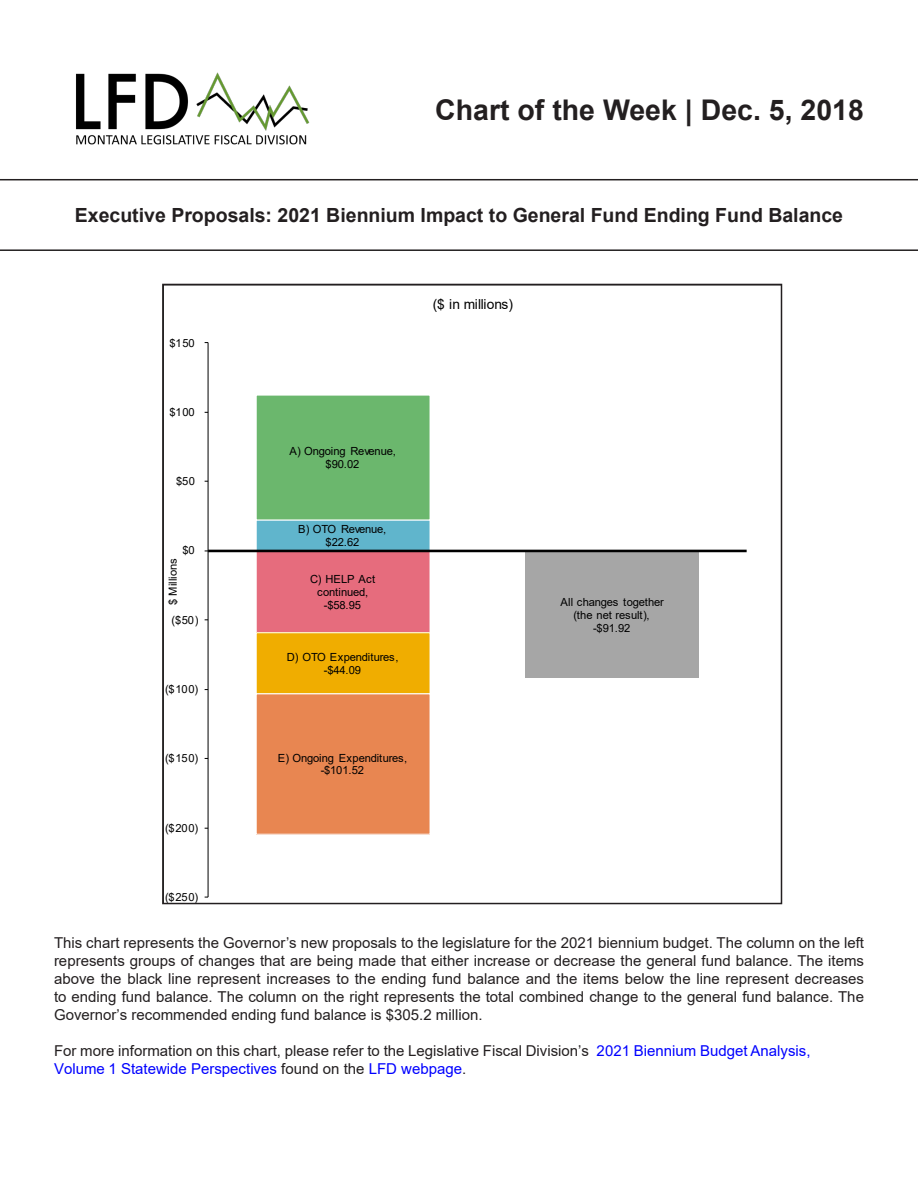
<style>
.page{position:relative;width:918px;height:1188px;background:#fff}
.page>*{position:absolute;margin:0;border:0;box-sizing:border-box;transform-origin:0 0}
.t1{font:700 28.5px "Arial";color:#231f20}
.t2{font:700 19.5px "Arial";color:#231f20}
.t3{font:15px/18px "Arial";color:#231f20;text-align:justify}
.t4{font:13.8px "Arial";letter-spacing:-.005em;color:#000}
.t5{font:11.25px/12.9px "Arial";letter-spacing:-.02em;color:#000;text-align:center}
.t6{font:11.25px "Arial";letter-spacing:.01em;color:#000}
.s1{color:#00f}
</style>
<div class="page">
<img style="left:76px;top:72px;width:234px;height:73px">
<svg style="left:0;top:179px;width:918px;height:72px"></svg>
<div style="left:256px;top:551px;width:174px;height:82px;background:#e66c7d"></div>
<div style="left:256px;top:520px;width:174px;height:31px;background:#60b5cc"></div>
<div style="left:256px;top:520px;width:174px;height:31px;border:1px solid #fff"></div>
<div style="left:256px;top:395px;width:174px;height:125px;background:#6bb76d"></div>
<div style="left:256px;top:395px;width:174px;height:125px;border:1px solid #fff"></div>
<div style="left:256px;top:633px;width:174px;height:61px;background:#f0ad00"></div>
<div style="left:256px;top:694px;width:174px;height:140px;background:#e88651"></div>
<div style="left:256px;top:693px;width:174px;height:142px;border:1px solid #fff"></div>
<div style="left:525px;top:551px;width:174px;height:127px;background:#a6a6a6"></div>
<hr style="left:208px;top:343px;width:1px;height:554px;background:#000">
<hr style="left:208px;top:550px;width:539px;height:2px;background:#000">
<p class="t1" style="left:435px;top:90px;width:430px">Chart of the Week | Dec. 5, 2018</p>
<p class="t2" style="left:75px;top:201px;width:770px">Executive Proposals: 2021 Biennium Impact to General Fund Ending Fund Balance</p>
<p class="t5" style="left:170px;top:336px;width:27px">$150</p>
<p class="t5" style="left:170px;top:405px;width:27px">$100</p>
<p class="t5" style="left:176px;top:475px;width:21px">$50</p>
<p class="t5" style="left:182px;top:544px;width:14px">$0</p>
<p class="t6" style="left:165px;top:605px;width:48px;rotate:-90deg">$ Millions</p>
<p class="t5" style="left:172px;top:613px;width:28px">($50)</p>
<p class="t5" style="left:165px;top:683px;width:34px">($100)</p>
<p class="t5" style="left:165px;top:752px;width:34px">($150)</p>
<p class="t5" style="left:165px;top:821px;width:34px">($200)</p>
<p class="t5" style="left:165px;top:891px;width:34px">($250)</p>
<p class="t4" style="left:433px;top:295px;width:82px">($ in millions)</p>
<p class="t5" style="left:290px;top:445px;width:108px">A) Ongoing Revenue, $90.02</p>
<p class="t5" style="left:298px;top:523px;width:90px">B) OTO Revenue, $22.62</p>
<p class="t5" style="left:310px;top:573px;width:67px">C) HELP Act continued, -$58.95</p>
<p class="t5" style="left:287px;top:651px;width:113px">D) OTO Expenditures, -$44.09</p>
<p class="t5" style="left:278px;top:751px;width:131px">E) Ongoing Expenditures, -$101.52</p>
<p class="t5" style="left:561px;top:596px;width:105px">All changes together (the net result), -$91.92</p>
<p class="t3" style="left:54px;top:934px;width:812px">This chart represents the Governor’s new proposals to the legislature for the 2021 biennium budget. The column on the left represents groups of changes that are being made that either increase or decrease the general fund balance. The items above the black line represent increases to the ending fund balance and the items below the line represent decreases to ending fund balance. The column on the right represents the total combined change to the general fund balance. The Governor’s recommended ending fund balance is $305.2 million.</p>
<p class="t3" style="left:54px;top:1042px;width:758px">For more information on this chart, please refer to the Legislative Fiscal Division’s <span class="s1">2021 Biennium Budget Analysis,<br>Volume 1 Statewide Perspectives</span> found on the <span class="s1">LFD webpage</span>.</p>
</div>
